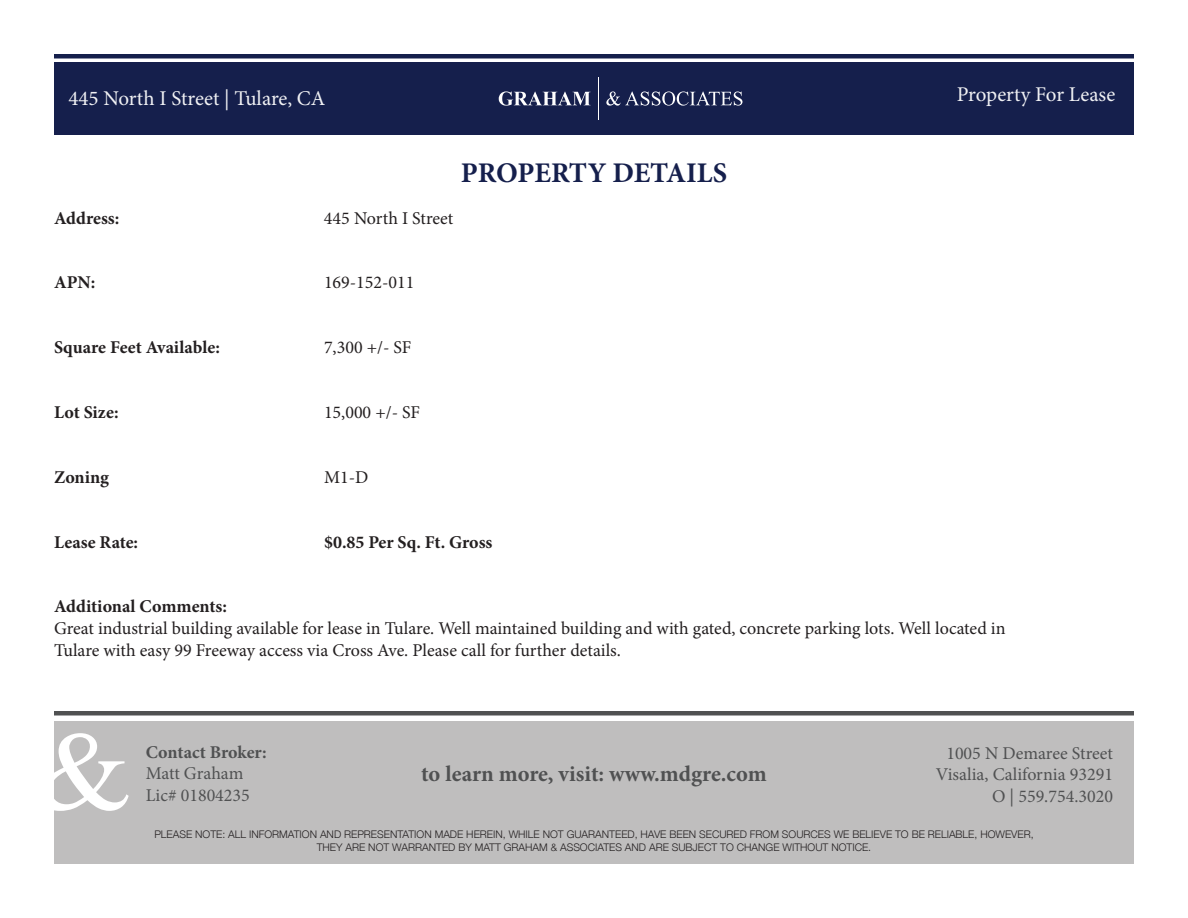
<style>
.page{position:relative;width:1188px;height:918px;background:#fff}
.page>*{position:absolute;margin:0;border:0;box-sizing:border-box;transform-origin:0 0}
.t1{font:700 28.5px "Minion Pro";letter-spacing:-.005em;color:#151f4c}
.t2{font:700 22.5px "Minion Pro";color:#505152}
.t3{font:21px "Minion Pro";color:#fff}
.t4{font:18px/21.6px "Minion Pro";color:#231f20}
.t5{font:700 18px "Minion Pro";color:#231f20}
.t6{font:18px "Minion Pro";color:#505152}
.t7{font:700 18px "Minion Pro";letter-spacing:-.005em;color:#505152}
.t8{font:300 10.5px/12.6px "Helvetica Neue";color:#231f20;text-align:center}
</style>
<div class="page">
<div style="left:54px;top:62px;width:1080px;height:73px;background:#151f4c"></div>
<hr style="left:54px;top:54px;width:1080px;height:4px;background:#151f4c">
<svg style="left:499px;top:91px;width:92px;height:15px"></svg>
<svg style="left:606px;top:91px;width:136px;height:15px"></svg>
<hr style="left:598px;top:77px;width:1px;height:43px;background:#fff">
<div style="left:54px;top:821px;width:1080px;height:43px;background:#bfbebe"></div>
<div style="left:54px;top:721px;width:1080px;height:100px;background:#bfbebe"></div>
<div style="left:54px;top:711px;width:1080px;height:5px;background:#505152"></div>
<svg style="left:54px;top:733px;width:75px;height:78px"></svg>
<p class="t3" style="left:68px;top:84px;width:259px">445 North I Street | Tulare, CA</p>
<p class="t3" style="left:957px;top:80px;width:160px">Property For Lease</p>
<p class="t1" style="left:461px;top:152px;width:268px">PROPERTY DETAILS</p>
<p class="t5" style="left:54px;top:205px;width:67px">Address:</p>
<p class="t4" style="left:324px;top:207px;width:131px">445 North I Street</p>
<p class="t5" style="left:54px;top:270px;width:43px">APN:</p>
<p class="t4" style="left:324px;top:272px;width:92px">169-152-011</p>
<p class="t5" style="left:54px;top:335px;width:167px">Square Feet Available:</p>
<p class="t4" style="left:324px;top:337px;width:89px">7,300 +/- SF</p>
<p class="t5" style="left:54px;top:400px;width:66px">Lot Size:</p>
<p class="t4" style="left:324px;top:402px;width:98px">15,000 +/- SF</p>
<p class="t5" style="left:54px;top:464px;width:57px">Zoning</p>
<p class="t4" style="left:324px;top:466px;width:46px">M1-D</p>
<p class="t5" style="left:54px;top:529px;width:86px">Lease Rate:</p>
<p class="t5" style="left:324px;top:529px;width:170px">$0.85 Per Sq. Ft. Gross</p>
<p class="t5" style="left:54px;top:594px;width:175px">Additional Comments:</p>
<p class="t4" style="left:54px;top:618px;width:953px">Great industrial building available for lease in Tulare. Well maintained building and with gated, concrete parking lots. Well located in<br>Tulare with easy 99 Freeway access via Cross Ave. Please call for further details.</p>
<p class="t7" style="left:146px;top:739px;width:123px">Contact Broker:</p>
<p class="t6" style="left:146px;top:762px;width:99px">Matt Graham</p>
<p class="t6" style="left:146px;top:783px;width:106px">Lic# 01804235</p>
<p class="t2" style="left:421px;top:758px;width:347px">to learn more, visit: www.mdgre.com</p>
<p class="t6" style="left:946px;top:741px;width:168px">1005 N Demaree Street</p>
<p class="t6" style="left:936px;top:763px;width:179px">Visalia, California 93291</p>
<p class="t6" style="left:992px;top:784px;width:122px">O | 559.754.3020</p>
<p class="t8" style="left:154px;top:827px;width:881px">PLEASE NOTE: ALL INFORMATION AND REPRESENTATION MADE HEREIN, WHILE NOT GUARANTEED, HAVE BEEN SECURED FROM SOURCES WE BELIEVE TO BE RELIABLE, HOWEVER,<br>THEY ARE NOT WARRANTED BY MATT GRAHAM &amp; ASSOCIATES AND ARE SUBJECT TO CHANGE WITHOUT NOTICE.</p>
</div>
